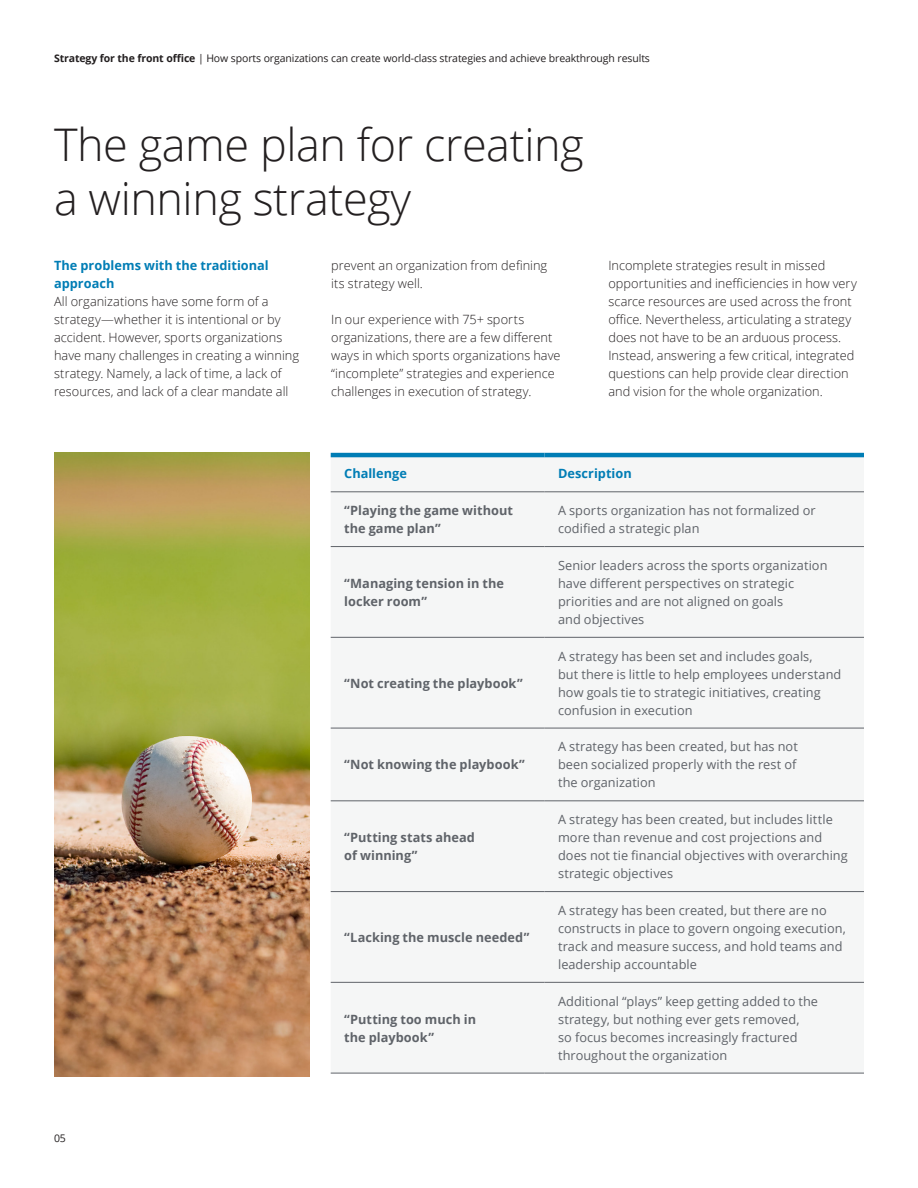
<style>
.page{position:relative;width:918px;height:1188px;background:#fff}
.page>*{position:absolute;margin:0;border:0;box-sizing:border-box;transform-origin:0 0}
.Story_heading_light{font:300 45px/54px "Open Sans";letter-spacing:-.01em;color:#231f20}
.Chart_key__8_5_12pt{font:12.75px/18px "Open Sans";letter-spacing:.005em;color:#5f6369}
.Body_copy__8_5_12pt{font:300 12.75px/18px "Open Sans";letter-spacing:.005em;color:#231f20}
.Chart_Table_subheadi{font:700 12.75px/18px "Open Sans";letter-spacing:.005em;color:#5f6369}
.Subhead_A__8_5_12pt{font:700 12.75px/18px "Open Sans";color:#007db5}
.t1{font:10.5px "Open Sans";letter-spacing:-.01em;color:#231f20}
.s1{font-weight:700}
</style>
<div class="page">
<img style="left:54px;top:453px;width:256px;height:624px">
<div style="left:331px;top:457px;width:533px;height:616px;background:#f5f6f6"></div>
<hr style="left:331px;top:637px;width:214px;height:1px;background:#5f6369">
<hr style="left:331px;top:728px;width:214px;height:1px;background:#5f6369">
<hr style="left:331px;top:800px;width:214px;height:1px;background:#5f6369">
<hr style="left:331px;top:891px;width:214px;height:1px;background:#5f6369">
<hr style="left:331px;top:982px;width:214px;height:1px;background:#5f6369">
<hr style="left:331px;top:1073px;width:214px;height:1px;background:#5f6369">
<hr style="left:331px;top:546px;width:214px;height:1px;background:#5f6369">
<hr style="left:331px;top:491px;width:214px;height:1px;background:#5f6369">
<hr style="left:545px;top:491px;width:319px;height:1px;background:#5f6369">
<hr style="left:545px;top:546px;width:319px;height:1px;background:#5f6369">
<hr style="left:545px;top:637px;width:319px;height:1px;background:#5f6369">
<hr style="left:545px;top:728px;width:319px;height:1px;background:#5f6369">
<hr style="left:545px;top:800px;width:319px;height:1px;background:#5f6369">
<hr style="left:545px;top:891px;width:319px;height:1px;background:#5f6369">
<hr style="left:545px;top:982px;width:319px;height:1px;background:#5f6369">
<hr style="left:545px;top:1073px;width:319px;height:1px;background:#5f6369">
<hr style="left:331px;top:453px;width:214px;height:4px;background:#007db5">
<hr style="left:545px;top:453px;width:319px;height:4px;background:#007db5">
<p class="t1" style="left:54px;top:51px;width:597px"><span class="s1">Strategy for the front office</span> | How sports organizations can create world-class strategies and achieve breakthrough results</p>
<p class="Story_heading_light" style="left:54px;top:116px;width:531px">The game plan for creating a winning strategy</p>
<p class="Subhead_A__8_5_12pt" style="left:54px;top:256px;width:216px">The problems with the traditional approach</p>
<p class="Body_copy__8_5_12pt" style="left:54px;top:292px;width:247px">All organizations have some form of a strategy—whether it is intentional or by accident. However, sports organizations have many challenges in creating a winning strategy. Namely, a lack of time, a lack of resources, and lack of a clear mandate all</p>
<p class="Body_copy__8_5_12pt" style="left:331px;top:256px;width:218px">prevent an organization from defining its strategy well.</p>
<p class="Body_copy__8_5_12pt" style="left:331px;top:310px;width:231px">In our experience with 75+ sports organizations, there are a few different ways in which sports organizations have “incomplete” strategies and experience challenges in execution of strategy.</p>
<p class="Body_copy__8_5_12pt" style="left:608px;top:256px;width:250px">Incomplete strategies result in missed opportunities and inefficiencies in how very scarce resources are used across the front office. Nevertheless, articulating a strategy does not have to be an arduous process.<br>Instead, answering a few critical, integrated questions can help provide clear direction and vision for the whole organization.</p>
<p class="Subhead_A__8_5_12pt" style="left:344px;top:464px;width:64px">Challenge</p>
<p class="Subhead_A__8_5_12pt" style="left:558px;top:464px;width:75px">Description</p>
<p class="Chart_Table_subheadi" style="left:344px;top:501px;width:170px">“Playing the game without the game plan”</p>
<p class="Chart_key__8_5_12pt" style="left:558px;top:501px;width:259px">A sports organization has not formalized or codified a strategic plan</p>
<p class="t1" style="left:54px;top:1131px;width:13px">05</p>
<p class="Chart_Table_subheadi" style="left:344px;top:574px;width:161px">“Managing tension in the locker room”</p>
<p class="Chart_Table_subheadi" style="left:344px;top:674px;width:180px">“Not creating the playbook”</p>
<p class="Chart_Table_subheadi" style="left:344px;top:755px;width:182px">“Not knowing the playbook”</p>
<p class="Chart_Table_subheadi" style="left:344px;top:828px;width:132px">“Putting stats ahead of winning”</p>
<p class="Chart_Table_subheadi" style="left:344px;top:928px;width:187px">“Lacking the muscle needed”</p>
<p class="Chart_Table_subheadi" style="left:344px;top:1010px;width:133px">“Putting too much in the playbook”</p>
<p class="Chart_key__8_5_12pt" style="left:558px;top:556px;width:271px">Senior leaders across the sports organization have different perspectives on strategic priorities and are not aligned on goals<br>and objectives</p>
<p class="Chart_key__8_5_12pt" style="left:558px;top:647px;width:285px">A strategy has been set and includes goals,<br>but there is little to help employees understand how goals tie to strategic initiatives, creating confusion in execution</p>
<p class="Chart_key__8_5_12pt" style="left:558px;top:737px;width:241px;text-align:justify">A strategy has been created, but has not been socialized properly with the rest of the organization</p>
<p class="Chart_key__8_5_12pt" style="left:558px;top:810px;width:291px">A strategy has been created, but includes little more than revenue and cost projections and does not tie financial objectives with overarching strategic objectives</p>
<p class="Chart_key__8_5_12pt" style="left:558px;top:901px;width:289px">A strategy has been created, but there are no constructs in place to govern ongoing execution, track and measure success, and hold teams and leadership accountable</p>
<p class="Chart_key__8_5_12pt" style="left:558px;top:992px;width:262px">Additional “plays” keep getting added to the strategy, but nothing ever gets removed,<br>so focus becomes increasingly fractured throughout the organization</p>
</div>
